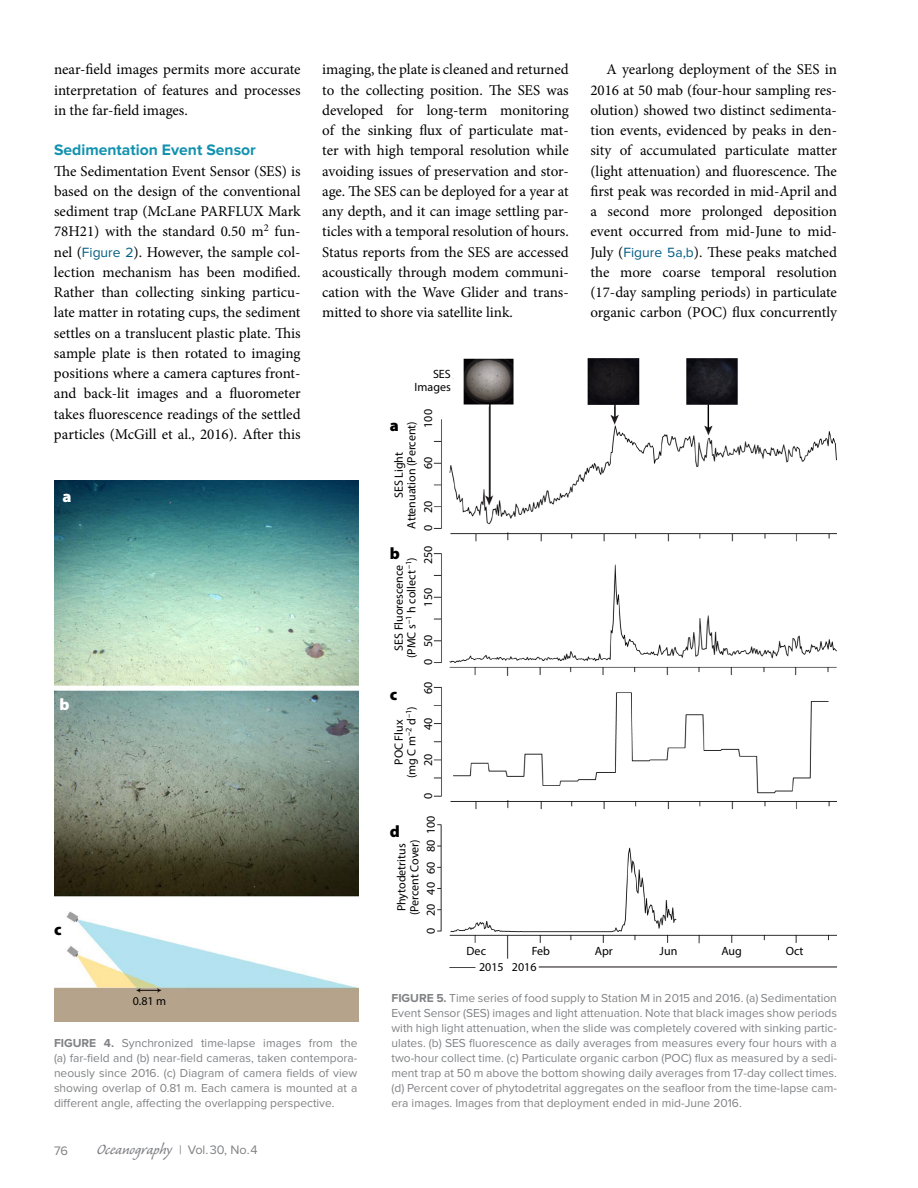
<style>
.page{position:relative;width:918px;height:1188px;background:#fff}
.page>*{position:absolute;margin:0;border:0;box-sizing:border-box;transform-origin:0 0}
.t1{font:18.75px "Caliban Std";color:#808285}
.t2{font:900 16.5px "Myriad Pro";color:#000}
.t3{font:900 16.5px "Myriad Pro";color:#fff}
.t4{font:700 15.75px "Proxima Nova";color:#1292af}
.t5{font:15px/20.2px "Minion Pro";color:#000;text-align:justify}
.t6{font:12.75px "Proxima Nova Regular 2";color:#808285}
.t7{font:12px/15px "Proxima Nova Regular 2";color:#808285;text-align:justify}
.t8{font:12px/12.8px "Myriad Pro";color:#000;text-align:center}
.s1{font-family:"Proxima Nova Regular 2";font-size:13.8px;color:#005c83}
.s2{font-family:"Proxima Nova";font-weight:700}
.s3{font-family:"Proxima Nova Regular 3";font-size:12.75px}
</style>
<div class="page">
<img style="left:54px;top:911px;width:305px;height:110px">
<img style="left:54px;top:481px;width:305px;height:416px">
<img style="left:433px;top:358px;width:404px;height:610px">
<hr style="left:489px;top:403px;width:2px;height:95px;background:#000">
<svg style="left:614px;top:404px;width:2px;height:14px"></svg>
<svg style="left:708px;top:404px;width:1px;height:27px"></svg>
<p class="t5" style="left:54px;top:59px;width:248px">near-field images permits more accurate interpretation of features and processes in the far-field images.</p>
<p class="t4" style="left:54px;top:141px;width:203px">Sedimentation Event Sensor</p>
<p class="t5" style="left:54px;top:161px;width:248px">The Sedimentation Event Sensor (SES) is based on the design of the conventional sediment trap (McLane PARFLUX Mark 78H21) with the standard 0.50 m<sup>2</sup> fun&shy;nel (<span class="s1">Figure 2</span>). However, the sample col&shy;lection mechanism has been modified.<br>Rather than collecting sinking particu&shy;late matter in rotating cups, the sediment settles on a translucent plastic plate. This sample plate is then rotated to imaging positions where a camera captures front&shy;and back-lit images and a fluorometer takes fluorescence readings of the settled particles (McGill et al., 2016). After this</p>
<p class="t3" style="left:63px;top:485px;width:11px">a</p>
<p class="t3" style="left:59px;top:693px;width:12px">b</p>
<p class="t2" style="left:54px;top:918px;width:9px">c</p>
<p class="t5" style="left:322px;top:59px;width:248px">imaging, the plate is cleaned and returned to the collecting position. The SES was developed for long-term monitoring of the sinking flux of particulate mat&shy;ter with high temporal resolution while avoiding issues of preservation and stor&shy;age. The SES can be deployed for a year at any depth, and it can image settling par&shy;ticles with a temporal resolution of hours.<br>Status reports from the SES are accessed acoustically through modem communi&shy;cation with the Wave Glider and trans&shy;mitted to shore via satellite link.</p>
<p class="t5" style="left:590px;top:59px;width:248px;text-indent:16px">A yearlong deployment of the SES in 2016 at 50 mab (four-hour sampling res&shy;olution) showed two distinct sedimenta&shy;tion events, evidenced by peaks in den&shy;sity of accumulated particulate matter (light attenuation) and fluorescence. The first peak was recorded in mid-April and a second more prolonged deposition event occurred from mid-June to mid-July (<span class="s1">Figure 5a,b</span>). These peaks matched the more coarse temporal resolution (17-day sampling periods) in particulate organic carbon (POC) flux concurrently</p>
<p class="t8" style="left:415px;top:368px;width:38px;text-align:right">SES<br>Images</p>
<p class="t8" style="left:422px;top:428px;width:20px;rotate:-90deg">100</p>
<p class="t8" style="left:392px;top:529px;width:109px;rotate:-90deg">SES Light<br>Attenuation (Percent)</p>
<p class="t2" style="left:390px;top:415px;width:11px">a</p>
<p class="t8" style="left:422px;top:469px;width:14px;rotate:-90deg">60</p>
<p class="t8" style="left:422px;top:564px;width:65px;rotate:-90deg">250 0 20</p>
<p class="t2" style="left:390px;top:542px;width:12px">b</p>
<p class="t8" style="left:392px;top:658px;width:102px;rotate:-90deg">SES Fluorescence (PMC s<sup>–1</sup> h collect <sup>–1</sup>)</p>
<p class="t8" style="left:422px;top:607px;width:20px;rotate:-90deg">150</p>
<p class="t8" style="left:422px;top:665px;width:32px;rotate:-90deg">0 50</p>
<p class="t2" style="left:390px;top:683px;width:9px">c</p>
<p class="t8" style="left:422px;top:694px;width:14px;rotate:-90deg">60</p>
<p class="t8" style="left:392px;top:778px;width:73px;rotate:-90deg">POC Flux<br>(mg C m<sup>–2</sup> d<sup>–1</sup>)</p>
<p class="t8" style="left:422px;top:730px;width:14px;rotate:-90deg">40</p>
<p class="t8" style="left:422px;top:766px;width:14px;rotate:-90deg">20</p>
<p class="t8" style="left:422px;top:799px;width:8px;rotate:-90deg">0</p>
<p class="t8" style="left:424px;top:834px;width:20px;rotate:-90deg">100</p>
<p class="t8" style="left:424px;top:874px;width:14px;rotate:-90deg">60</p>
<p class="t2" style="left:390px;top:820px;width:12px">d</p>
<p class="t8" style="left:424px;top:852px;width:14px;rotate:-90deg">80</p>
<p class="t8" style="left:424px;top:895px;width:14px;rotate:-90deg">40</p>
<p class="t8" style="left:424px;top:934px;width:8px;rotate:-90deg">0</p>
<p class="t8" style="left:395px;top:915px;width:78px;rotate:-90deg">Phytodetritus (Percent Cover)</p>
<p class="t8" style="left:424px;top:916px;width:14px;rotate:-90deg">20</p>
<p class="t8" style="left:479px;top:943px;width:26px;line-height:15.9px;text-align:left;text-indent:-13px">Dec<br>2015</p>
<p class="t8" style="left:532px;top:945px;width:20px">Feb</p>
<p class="t8" style="left:595px;top:945px;width:20px">Apr</p>
<p class="t8" style="left:660px;top:945px;width:19px">Jun</p>
<p class="t8" style="left:721px;top:945px;width:22px">Aug</p>
<p class="t8" style="left:786px;top:945px;width:19px">Oct</p>
<p class="t8" style="left:512px;top:961px;width:26px">2016</p>
<p class="t8" style="left:133px;top:994px;width:35px">0.81 m</p>
<p class="t7" style="left:54px;top:1036px;width:305px"><span class="s2">FIGURE 4.</span> Synchronized time-lapse images from the (a) far-field and (b) near-field cameras, taken contempora&shy;neously since 2016. (c) Diagram of camera fields of view showing overlap of 0.81 m. Each camera is mounted at a different angle, affecting the overlapping perspective.</p>
<p class="t6" style="left:54px;top:1143px;width:16px">76</p>
<p class="t1" style="left:97px;top:1140px;width:162px">Oceanography <span class="s3">| Vol.30, No.4</span></p>
<p class="t7" style="left:392px;top:991px;width:447px"><span class="s2">FIGURE 5.</span> Time series of food supply to Station M in 2015 and 2016. (a) Sedimentation Event Sensor (SES) images and light attenuation. Note that black images show periods with high light attenuation, when the slide was completely covered with sinking partic&shy;ulates. (b) SES fluorescence as daily averages from measures every four hours with a two-hour collect time. (c) Particulate organic carbon (POC) flux as measured by a sedi&shy;ment trap at 50 m above the bottom showing daily averages from 17-day collect times. (d) Percent cover of phytodetrital aggregates on the seafloor from the time-lapse cam&shy;era images. Images from that deployment ended in mid-June 2016.</p>
</div>
